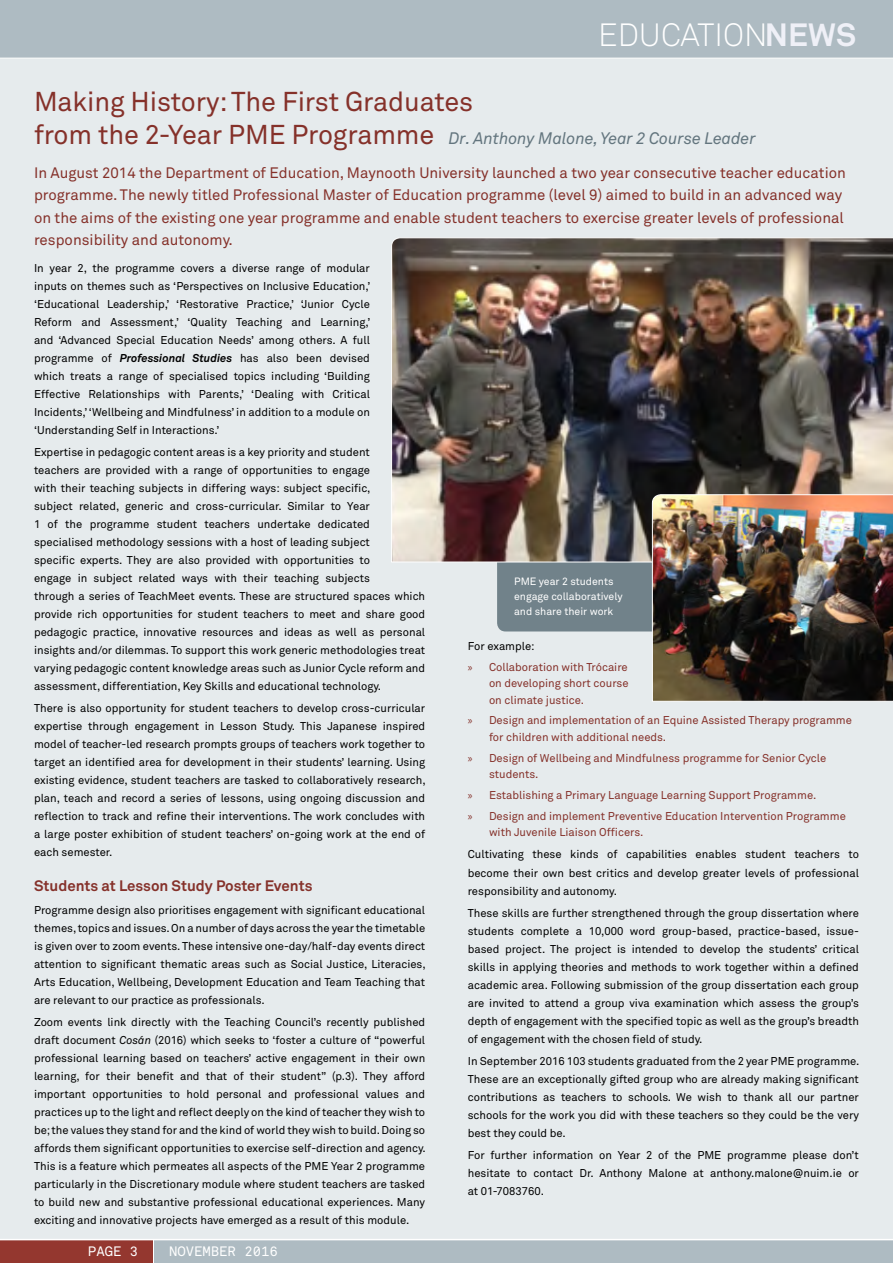
<style>
.page{position:relative;width:893px;height:1263px;background:#fff}
.page>*{position:absolute;margin:0;border:0;box-sizing:border-box;transform-origin:0 0}
.t1{font:300 31.8px "Akkurat";color:#fff}
.t2{font:27px "Akkurat";letter-spacing:-.005em;color:#85312a}
.t3{font:italic 16.5px "Akkurat";letter-spacing:-.005em;color:#63757e}
.t4{font:15px/22.5px "Akkurat";color:#85312a}
.t5{font:700 15px "Akkurat";color:#85312a}
.t6{font:13.5px "Akkurat Mono";color:#fff}
.t7{font:11.25px/18px "Akkurat";color:#000;text-align:justify}
.t8{font:11.25px/16.5px "Akkurat";color:#85312a}
.t9{font:10.5px/15px "Akkurat";color:#fff}
.s1{font-weight:700;color:#eff0f7}
.s2{font-style:normal;font-size:27px;color:#85312a}
.s3{font-weight:700;font-style:italic}
.s4{font-style:italic}
.s5{color:#000}
.s6{font-family:"Myriad Pro"}
</style>
<div class="page">
<div style="left:0;top:58px;width:893px;height:1181px;background:#e6ebed"></div>
<div style="left:154px;top:1239px;width:739px;height:24px;background:#aebbc2"></div>
<div style="left:497px;top:532px;width:196px;height:99px;background:#71828a;border-radius:9px"></div>
<img style="left:391px;top:237px;width:502px;height:326px">
<img style="left:652px;top:494px;width:241px;height:208px">
<div style="left:0;top:1239px;width:153px;height:24px;background:#94372f"></div>
<div style="left:0;top:0;width:893px;height:58px;background:#aebbc2"></div>
<hr style="left:0;top:1239px;width:893px;height:1px;background:#fff">
<h1 class="t1" style="left:598px;top:15px;width:259px">EDUCATION<span class="s1">NEWS</span></h1>
<h2 class="t2" style="left:34px;top:84px;width:441px">Making History: The First Graduates</h2>
<h3 class="t3" style="left:34px;top:128px;width:723px"><span class="s2">from the 2-Year PME Programme</span> Dr. Anthony Malone, Year 2 Course Leader</h3>
<p class="t4" style="left:34px;top:161px;width:813px">In August 2014 the Department of Education, Maynooth University launched a two year consecutive teacher education programme. The newly titled Professional Master of Education programme (level 9) aimed to build in an advanced way on the aims of the existing one year programme and enable student teachers to exercise greater levels of professional responsibility and autonomy.</p>
<p class="t7" style="left:34px;top:259px;width:338px">In year 2, the programme covers a diverse range of modular inputs on themes such as ‘Perspectives on Inclusive Education,’ ‘Educational Leadership,’ ‘Restorative Practice,’ ‘Junior Cycle Reform and Assessment,’ ‘Quality Teaching and Learning,’ and ‘Advanced Special Education Needs’ among others. A full programme of <span class="s3">Professional Studies</span> has also been devised which treats a range of specialised topics including ‘Building Effective Relationships with Parents,’ ‘Dealing with Critical Incidents,’ ‘Wellbeing and Mindfulness’ in addition to a module on ‘Understanding Self in Interactions.’</p>
<p class="t7" style="left:34px;top:443px;width:393px;text-align:left">Expertise in pedagogic content areas is a key priority and student<br>teachers are provided with a range of opportunities to engage<br>with their teaching subjects in differing ways: subject specific,<br>subject related, generic and cross-curricular. Similar to Year<br>1 of the programme student teachers undertake dedicated specialised methodology sessions with a host of leading subject<br>specific experts. They are also provided with opportunities to<br>engage in subject related ways with their teaching subjects<br>through a series of TeachMeet events. These are structured spaces which provide rich opportunities for student teachers to meet and share good pedagogic practice, innovative resources and ideas as well as personal insights and/or dilemmas. To support this work generic methodologies treat varying pedagogic content knowledge areas such as Junior Cycle reform and assessment, differentiation, Key Skills and educational technology.</p>
<p class="t7" style="left:34px;top:699px;width:393px">There is also opportunity for student teachers to develop cross-curricular expertise through engagement in Lesson Study. This Japanese inspired model of teacher-led research prompts groups of teachers work together to target an identified area for development in their students’ learning. Using existing evidence, student teachers are tasked to collaboratively research, plan, teach and record a series of lessons, using ongoing discussion and reflection to track and refine their interventions. The work concludes with a large poster exhibition of student teachers’ on-going work at the end of each semester.</p>
<h3 class="t5" style="left:34px;top:877px;width:280px">Students at Lesson Study Poster Events</h3>
<p class="t7" style="left:34px;top:900px;width:393px">Programme design also prioritises engagement with significant educational themes, topics and issues. On a number of days across the year the timetable is given over to zoom events. These intensive one-day/half-day events direct attention to significant thematic areas such as Social Justice, Literacies, Arts Education, Wellbeing, Development Education and Team Teaching that are relevant to our practice as professionals.</p>
<p class="t7" style="left:34px;top:1013px;width:393px">Zoom events link directly with the Teaching Council’s recently published draft document <span class="s4">Cosán</span> (2016) which seeks to ‘foster a culture of “powerful professional learning based on teachers’ active engagement in their own learning, for their benefit and that of their student” (p.3). They afford important opportunities to hold personal and professional values and practices up to the light and reflect deeply on the kind of teacher they wish to be; the values they stand for and the kind of world they wish to build. Doing so affords them significant opportunities to exercise self-direction and agency.<br>This is a feature which permeates all aspects of the PME Year 2 programme particularly in the Discretionary module where student teachers are tasked to build new and substantive professional educational experiences. Many exciting and innovative projects have emerged as a result of this module.</p>
<p class="t9" style="left:514px;top:574px;width:110px">PME year 2 students engage collaboratively and share their work</p>
<p class="t8" style="left:468px;top:635px;width:162px;line-height:20.7px"><span class="s5">For example:<br></span><span class="s6">»</span> Collaboration with Trócaire</p>
<p class="t8" style="left:489px;top:675px;width:141px">on developing short course on climate justice.</p>
<p class="t8" style="left:489px;top:712px;width:364px;text-indent:-21px"><span class="s6">»</span> Design and implementation of an Equine Assisted Therapy programme for children with additional needs.</p>
<p class="t8" style="left:489px;top:749px;width:339px;text-indent:-21px"><span class="s6">»</span> Design of Wellbeing and Mindfulness programme for Senior Cycle students.</p>
<p class="t8" style="left:468px;top:784px;width:380px;line-height:20.7px"><span class="s6">»</span> Establishing a Primary Language Learning Support Programme.<br><span class="s6">»</span> Design and implement Preventive Education Intervention Programme</p>
<p class="t8" style="left:489px;top:824px;width:156px">with Juvenile Liaison Officers.</p>
<p class="t7" style="left:468px;top:845px;width:393px">Cultivating these kinds of capabilities enables student teachers to become their own best critics and develop greater levels of professional responsibility and autonomy.</p>
<p class="t7" style="left:468px;top:904px;width:393px">These skills are further strengthened through the group dissertation where students complete a 10,000 word group-based, practice-based, issue&shy;based project. The project is intended to develop the students’ critical skills in applying theories and methods to work together within a defined academic area. Following submission of the group dissertation each group are invited to attend a group viva examination which assess the group’s depth of engagement with the specified topic as well as the group’s breadth of engagement with the chosen field of study.</p>
<p class="t7" style="left:468px;top:1052px;width:393px">In September 2016 103 students graduated from the 2 year PME programme.<br>These are an exceptionally gifted group who are already making significant contributions as teachers to schools. We wish to thank all our partner schools for the work you did with these teachers so they could be the very best they could be.</p>
<p class="t7" style="left:468px;top:1146px;width:393px">For further information on Year 2 of the PME programme please don’t hesitate to contact Dr. Anthony Malone at anthony.malone@nuim.ie or at 01-7083760.</p>
<p class="t6" style="left:88px;top:1243px;width:52px">PAGE 3</p>
<p class="t6" style="left:169px;top:1243px;width:110px">NOVEMBER 2016</p>
</div>
